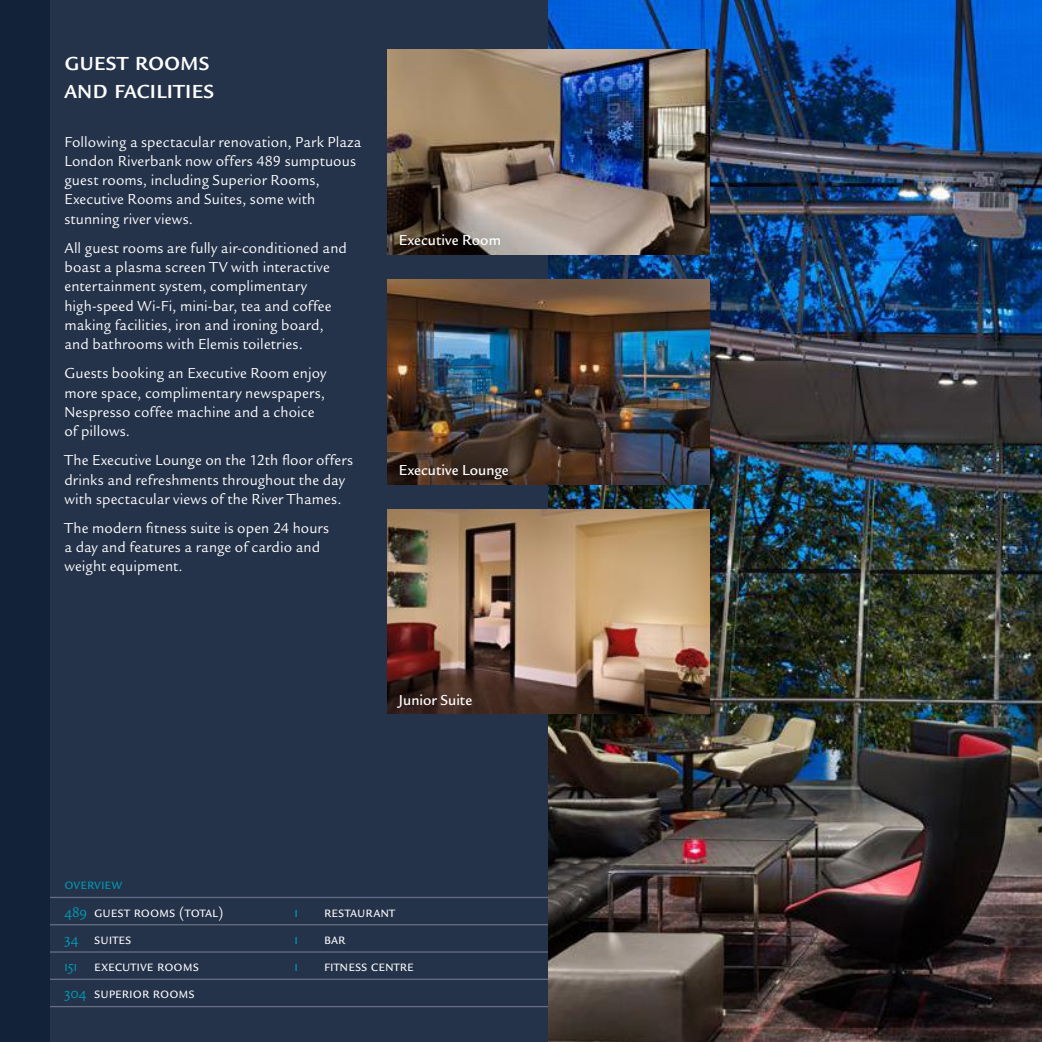
<style>
.page{position:relative;width:1042px;height:1042px;background:#24324a}
.page>*{position:absolute;margin:0;border:0;box-sizing:border-box;transform-origin:0 0}
.t1{font:28px/28px "Legacy San ITC Medi SC";letter-spacing:-.005em;color:#fff;scale:.96 1}
.t2{font:15.75px/19.2px "Legacy San ITC";letter-spacing:.01em;color:#fff;scale:.96 1}
.t3{font:15.75px/27.3px "Legacy San ITC Book SC";color:#fff;scale:.96 1}
.t4{font:500 15.75px "Legacy San ITC";letter-spacing:.005em;color:#fff;scale:.96 1}
.t5{font:15.75px "Legacy San ITC Book SC";color:#009cb4}
.s1{color:#009cb4}
</style>
<div class="page">
<hr style="left:0;top:1006px;width:1042px;height:1px;background:#666d83">
<hr style="left:0;top:978px;width:1042px;height:2px;background:#666d83">
<hr style="left:0;top:951px;width:1042px;height:1px;background:#666d83">
<hr style="left:0;top:924px;width:1042px;height:1px;background:#666d83">
<hr style="left:0;top:897px;width:1042px;height:1px;background:#666d83">
<div style="left:0;top:0;width:50px;height:1042px;background:#122239"></div>
<img style="left:548px;top:0;width:494px;height:1042px">
<img style="left:387px;top:510px;width:322px;height:203px">
<img style="left:387px;top:50px;width:322px;height:205px">
<img style="left:387px;top:280px;width:322px;height:205px">
<h1 class="t1" style="left:64px;top:48px;width:158px">guest rooms and facilities</h1>
<p class="t2" style="left:64px;top:132px;width:311px">Following a spectacular renovation, Park Plaza London Riverbank now offers 489 sumptuous guest rooms, including Superior Rooms, Executive Rooms and Suites, some with stunning river views.</p>
<p class="t2" style="left:64px;top:238px;width:296px">All guest rooms are fully air-conditioned and boast a plasma screen TV with interactive entertainment system, complimentary high-speed Wi-Fi, mini-bar, tea and coffee making facilities, iron and ironing board, and bathrooms with Elemis toiletries.</p>
<p class="t2" style="left:64px;top:364px;width:274px">Guests booking an Executive Room enjoy more space, complimentary newspapers,<br>Nespresso coffee machine and a choice of pillows.</p>
<p class="t2" style="left:64px;top:451px;width:302px">The Executive Lounge on the 12th floor offers drinks and refreshments throughout the day with spectacular views of the River Thames.</p>
<p class="t2" style="left:64px;top:518px;width:277px">The modern fitness suite is open 24 hours a day and features a range of cardio and weight equipment.</p>
<p class="t4" style="left:399px;top:231px;width:108px">Executive Room</p>
<p class="t4" style="left:399px;top:461px;width:116px">Executive Lounge</p>
<p class="t4" style="left:399px;top:691px;width:78px">Junior Suite</p>
<p class="t3" style="left:64px;top:871px;width:167px"><span class="s1">overview<br>489</span> guest rooms (total)<br><span class="s1">34</span> suites<br><span class="s1">151</span> executive rooms<br><span class="s1">304</span> superior rooms</p>
<p class="t5" style="left:294px;top:902px;width:5px">1</p>
<p class="t3" style="left:324px;top:898px;width:75px">restaurant</p>
<p class="t5" style="left:294px;top:930px;width:5px">1</p>
<p class="t3" style="left:324px;top:925px;width:24px">bar</p>
<p class="t5" style="left:294px;top:957px;width:5px">1</p>
<p class="t3" style="left:324px;top:952px;width:95px">fitness centre</p>
</div>
